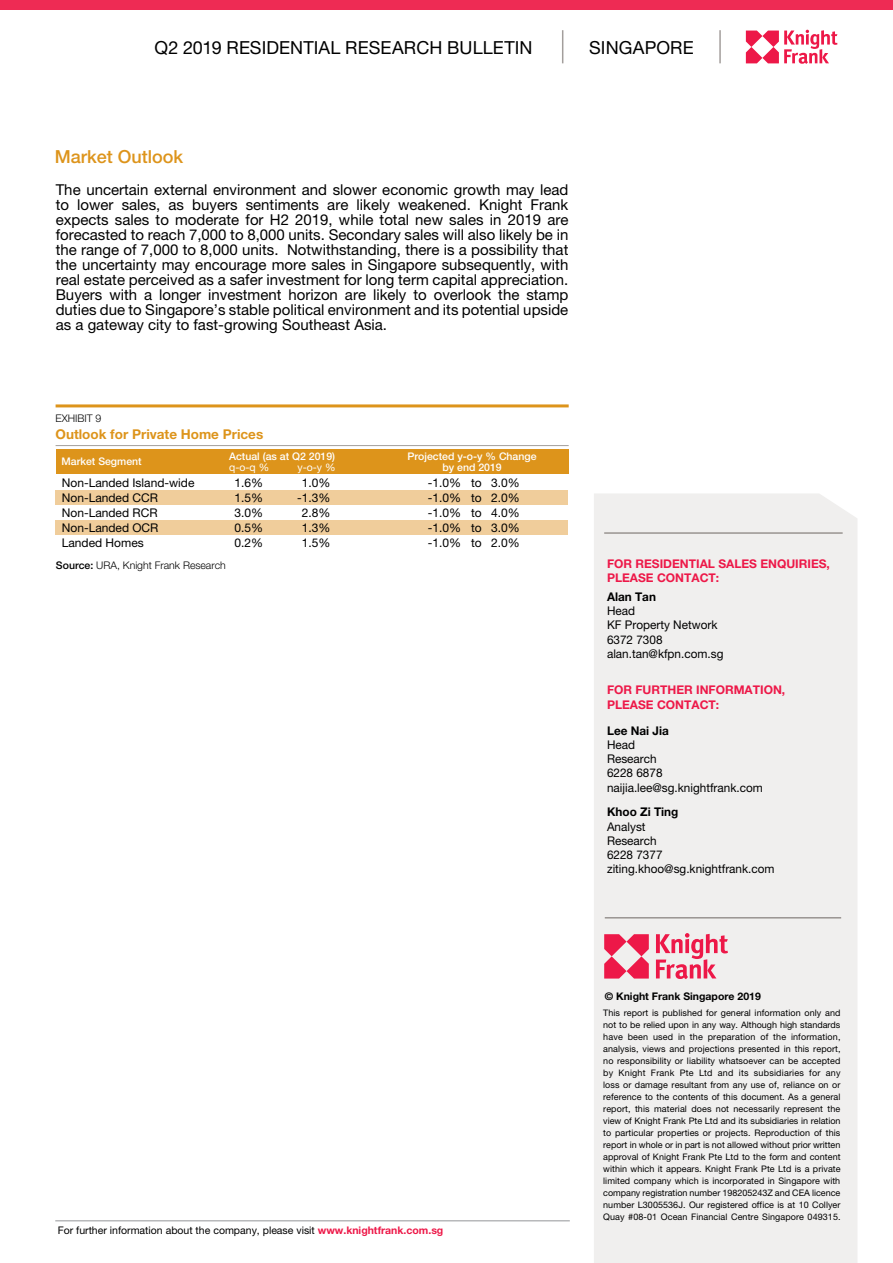
<style>
.page{position:relative;width:893px;height:1263px;background:#fff}
.page>*{position:absolute;margin:0;border:0;box-sizing:border-box;transform-origin:0 0}
.t1{font:18px "Helvetica Neue LT Std";letter-spacing:.005em;color:#000}
.t2{font:500 18px "Helvetica Neue LT Std";color:#dd941b}
.t3{font:15px/15px "Helvetica Neue LT Std";color:#000;text-align:justify}
.t4{font:700 13.5px "Helvetica Neue LT Std";color:#dd941b}
.t5{font:12px/15px "Helvetica Neue LT Std";color:#000}
.t6{font:700 12px/14.2px "Helvetica Neue LT Std";color:#ed1848}
.t7{font:700 12px "Helvetica Neue LT Std";color:#000}
.t8{font:10.5px "Helvetica Neue LT Std";color:#000}
.t9{font:500 10.5px/10.5px "Helvetica Neue LT Std";color:#fff;text-align:center}
.t10{font:300 10.5px "Helvetica Neue LT Std";color:#000}
.t11{font:700 10.5px "Helvetica Neue LT Std";color:#000}
.t12{font:10.5px "Helvetica Neue LT Std";color:#fff}
.t13{font:9px/12px "Helvetica Neue LT Std";letter-spacing:.01em;color:#000;text-align:justify}
.s1{font-weight:500}
.s2{font-weight:700;color:#ed1848}
</style>
<div class="page">
<svg style="left:746px;top:30px;width:91px;height:34px"></svg>
<hr style="left:719px;top:30px;width:2px;height:33px;background:#a39e9c">
<hr style="left:562px;top:30px;width:1px;height:33px;background:#a39e9c">
<div style="left:0;top:0;width:893px;height:9px;background:#ee2b54"></div>
<div style="left:55px;top:520px;width:512px;height:15px;background:#f0cd9b"></div>
<hr style="left:56px;top:404px;width:513px;height:3px;background:#dd941b">
<hr style="left:56px;top:445px;width:513px;height:1px;background:#a39e9c">
<div style="left:55px;top:491px;width:512px;height:14px;background:#f0cd9b"></div>
<div style="left:56px;top:450px;width:512px;height:24px;background:#dd941b"></div>
<hr style="left:55px;top:1220px;width:515px;height:1px;background:#939598">
<div style="left:594px;top:494px;width:263px;height:769px;background:#f0efee"></div>
<hr style="left:604px;top:532px;width:239px;height:2px;background:#a39e9c">
<hr style="left:605px;top:917px;width:236px;height:1px;background:#a39e9c">
<svg style="left:604px;top:934px;width:45px;height:44px;background:#ed6180"></svg>
<svg style="left:656px;top:933px;width:71px;height:46px;background:#ee9eaf"></svg>
<h1 class="t1" style="left:154px;top:37px;width:380px">Q2 2019 RESIDENTIAL RESEARCH BULLETIN</h1>
<h1 class="t1" style="left:589px;top:37px;width:106px">SINGAPORE</h1>
<h1 class="t2" style="left:55px;top:146px;width:130px">Market Outlook</h1>
<p class="t3" style="left:56px;top:182px;width:514px">The uncertain external environment and slower economic growth may lead to lower sales, as buyers sentiments are likely weakened. Knight Frank expects sales to moderate for H2 2019, while total new sales in 2019 are forecasted to reach 7,000 to 8,000 units. Secondary sales will also likely be in the range of 7,000 to 8,000 units. Notwithstanding, there is a possibility that the uncertainty may encourage more sales in Singapore subsequently, with real estate perceived as a safer investment for long term capital appreciation.<br>Buyers with a longer investment horizon are likely to overlook the stamp duties due to Singapore’s stable political environment and its potential upside as a gateway city to fast-growing Southeast Asia.</p>
<p class="t10" style="left:56px;top:412px;width:47px">EXHIBIT 9</p>
<h3 class="t4" style="left:56px;top:426px;width:209px">Outlook for Private Home Prices</h3>
<p class="t9" style="left:229px;top:451px;width:108px">Actual (as at Q2 2019)</p>
<p class="t12" style="left:229px;top:461px;width:42px">q-o-q %</p>
<p class="t9" style="left:408px;top:451px;width:130px">Projected y-o-y % Change by end 2019</p>
<h3 class="t5" style="left:62px;top:475px;width:134px">Non-Landed Island-wide<br>Non-Landed CCR<br>Non-Landed RCR<br>Non-Landed OCR<br>Landed Homes</h3>
<h3 class="t5" style="left:234px;top:475px;width:30px;text-align:justify">1.6% 1.5% 3.0% 0.5% 0.2%</h3>
<h3 class="t5" style="left:297px;top:475px;width:35px;text-align:center">1.0% -1.3%<br>2.8%<br>1.3%<br>1.5%</h3>
<h3 class="t5" style="left:428px;top:475px;width:56px;text-align:justify">-1.0% to -1.0% to -1.0% to -1.0% to -1.0% to</h3>
<p class="t9" style="left:62px;top:455px;width:82px">Market Segment</p>
<p class="t12" style="left:297px;top:461px;width:40px">y-o-y %</p>
<h3 class="t5" style="left:491px;top:475px;width:30px;text-align:justify">3.0% 2.0% 4.0% 3.0% 2.0%</h3>
<p class="t10" style="left:56px;top:559px;width:171px"><span class="s1">Source:</span> URA, Knight Frank Research</p>
<p class="t8" style="left:58px;top:1224px;width:387px">For further information about the company, please visit <span class="s2">www.knightfrank.com.sg</span></p>
<h3 class="t6" style="left:607px;top:556px;width:224px">FOR RESIDENTIAL SALES ENQUIRIES,<br>PLEASE CONTACT:</h3>
<h3 class="t7" style="left:607px;top:589px;width:50px">Alan Tan</h3>
<h3 class="t5" style="left:607px;top:604px;width:118px;line-height:14.2px">Head<br>KF Property Network<br>6372 7308 alan.tan@kfpn.com.sg</h3>
<h3 class="t6" style="left:607px;top:682px;width:180px;line-height:15px">FOR FURTHER INFORMATION,<br>PLEASE CONTACT:</h3>
<h3 class="t7" style="left:607px;top:723px;width:63px">Lee Nai Jia</h3>
<h3 class="t5" style="left:607px;top:737px;width:157px;line-height:14.2px">Head<br>Research<br>6228 6878 naijia.lee@sg.knightfrank.com</h3>
<h3 class="t7" style="left:607px;top:805px;width:73px">Khoo Zi Ting</h3>
<h3 class="t5" style="left:607px;top:819px;width:169px;line-height:14.2px">Analyst<br>Research<br>6228 7377 ziting.khoo@sg.knightfrank.com</h3>
<p class="t11" style="left:605px;top:990px;width:158px">© Knight Frank Singapore 2019</p>
<p class="t13" style="left:603px;top:1006px;width:239px">This report is published for general information only and not to be relied upon in any way. Although high standards have been used in the preparation of the information, analysis, views and projections presented in this report, no responsibility or liability whatsoever can be accepted by Knight Frank Pte Ltd and its subsidiaries for any loss or damage resultant from any use of, reliance on or reference to the contents of this document. As a general report, this material does not necessarily represent the view of Knight Frank Pte Ltd and its subsidiaries in relation to particular properties or projects. Reproduction of this report in whole or in part is not allowed without prior written approval of Knight Frank Pte Ltd to the form and content within which it appears. Knight Frank Pte Ltd is a private limited company which is incorporated in Singapore with company registration number 198205243Z and CEA licence number L3005536J. Our registered office is at 10 Collyer Quay #08-01 Ocean Financial Centre Singapore 049315.</p>
</div>
